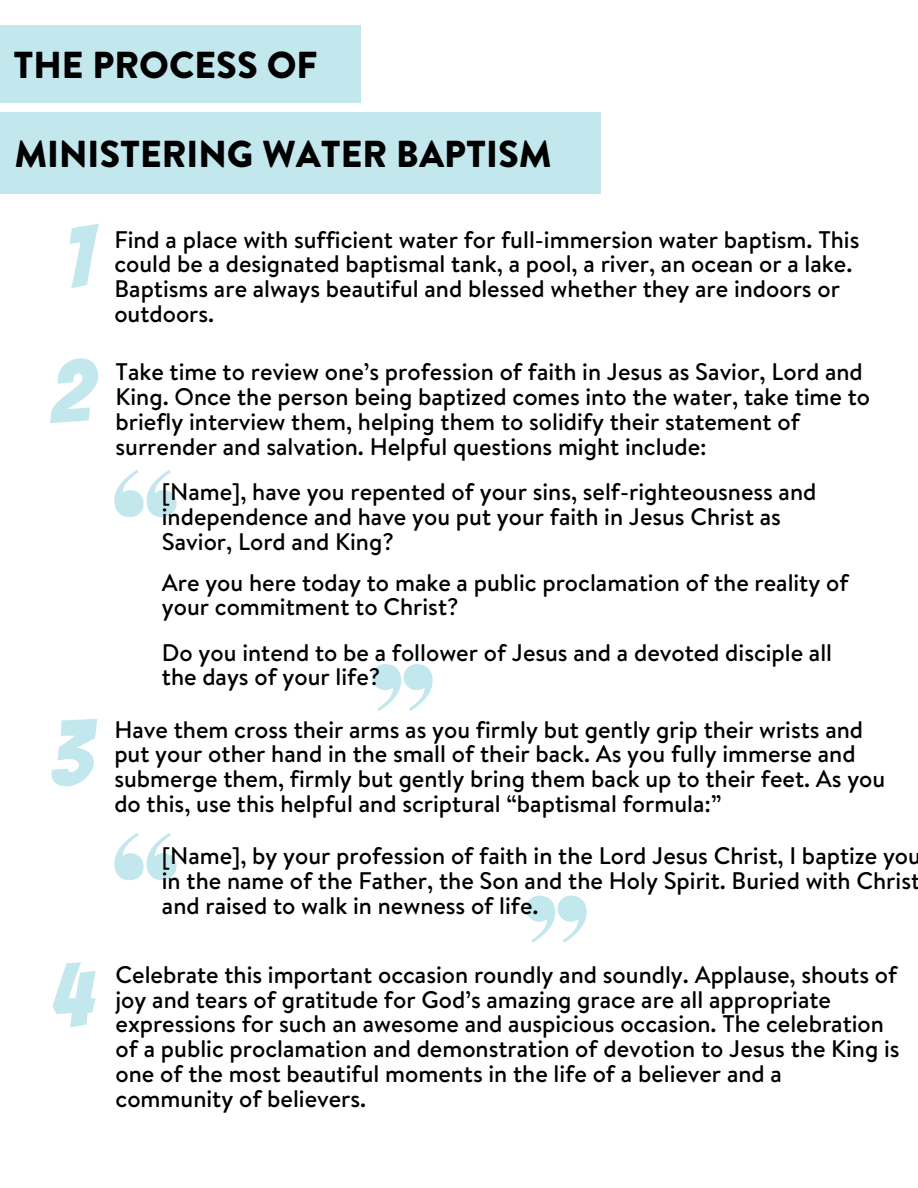
<style>
.page{position:relative;width:918px;height:1188px;background:#fff}
.page>*{position:absolute;margin:0;border:0;box-sizing:border-box;transform-origin:0 0}
.t1{font:90px "Bangers";color:#c2e7ed}
.t2{font:900 37.5px "Brandon Text";color:#000}
.t3{font:500 24px/24.8px "Brandon Text";color:#000}
</style>
<div class="page">
<div style="left:0;top:26px;width:360px;height:77px;background:#c2e7ed"></div>
<div style="left:0;top:113px;width:600px;height:81px;background:#c2e7ed"></div>
<svg style="left:114px;top:470px;width:62px;height:47px"></svg>
<svg style="left:372px;top:664px;width:61px;height:47px"></svg>
<svg style="left:114px;top:833px;width:62px;height:47px"></svg>
<svg style="left:526px;top:896px;width:61px;height:47px"></svg>
<p class="t2" style="left:13px;top:38px;width:306px">THE PROCESS OF</p>
<p class="t2" style="left:14px;top:127px;width:539px">MINISTERING WATER BAPTISM</p>
<h1 class="t1" style="left:63px;top:209px;width:30px">1</h1>
<h1 class="t3" style="left:114px;top:226px;width:747px">Find a place with sufficient water for full-immersion water baptism. This could be a designated baptismal tank, a pool, a river, an ocean or a lake.<br>Baptisms are always beautiful and blessed whether they are indoors or outdoors.</h1>
<p class="t1" style="left:50px;top:345px;width:43px">2</p>
<p class="t3" style="left:116px;top:359px;width:756px">Take time to review one’s profession of faith in Jesus as Savior, Lord and King. Once the person being baptized comes into the water, take time to briefly interview them, helping them to solidify their statement of surrender and salvation. Helpful questions might include:</p>
<p class="t3" style="left:162px;top:479px;width:656px">[Name], have you repented of your sins, self-righteousness and independence and have you put your faith in Jesus Christ as<br>Savior, Lord and King?</p>
<p class="t3" style="left:162px;top:569px;width:688px">Are you here today to make a public proclamation of the reality of your commitment to Christ?</p>
<p class="t3" style="left:162px;top:639px;width:672px">Do you intend to be a follower of Jesus and a devoted disciple all the days of your life?</p>
<p class="t1" style="left:51px;top:706px;width:43px">3</p>
<p class="t3" style="left:114px;top:716px;width:773px">Have them cross their arms as you firmly but gently grip their wrists and put your other hand in the small of their back. As you fully immerse and submerge them, firmly but gently bring them back up to their feet. As you do this, use this helpful and scriptural “baptismal formula:”</p>
<p class="t3" style="left:162px;top:843px;width:761px;text-align:justify">[Name], by your profession of faith in the Lord Jesus Christ, I baptize you in the name of the Father, the Son and the Holy Spirit. Buried with Christ and raised to walk in newness of life.</p>
<p class="t1" style="left:50px;top:948px;width:43px">4</p>
<p class="t3" style="left:116px;top:962px;width:785px">Celebrate this important occasion roundly and soundly. Applause, shouts of joy and tears of gratitude for God’s amazing grace are all appropriate expressions for such an awesome and auspicious occasion. The celebration of a public proclamation and demonstration of devotion to Jesus the King is one of the most beautiful moments in the life of a believer and a community of believers.</p>
</div>
